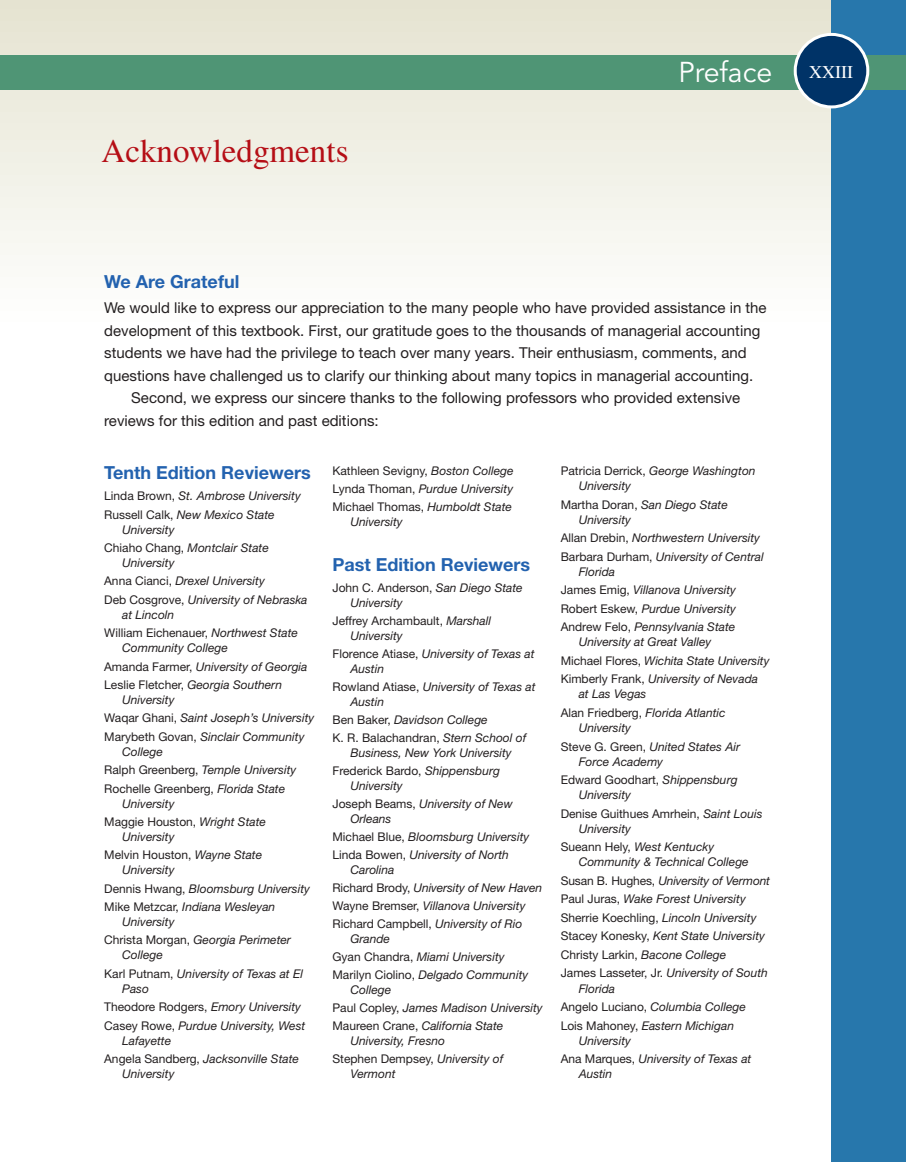
<style>
.page{position:relative;width:906px;height:1162px;background:#fff}
.page>*{position:absolute;margin:0;border:0;box-sizing:border-box;transform-origin:0 0}
.t1{font:33px "Times LT Std";color:#b50e16}
.t2{font:28.5px "Avenir LT Std";color:#fff}
.t3{font:700 18px "Helvetica Neue LT Std";color:#2362af}
.t4{font:18px "Times LT Std";color:#fff}
.t5{font:15px "Helvetica Neue LT Std";color:#231f20}
.t6{font:italic 12px/18.3px "Helvetica Neue LT Std";color:#231f20}
.t7{font:12px/18px "Helvetica Neue LT Std";color:#231f20}
.s1{font-style:normal}
.s2{font-style:italic}
</style>
<div class="page">
<svg style="left:0;top:0;width:831px;height:255px"></svg>
<div style="left:831px;top:0;width:74px;height:1162px;background:#2777ac"></div>
<div style="left:0;top:55px;width:905px;height:35px;background:#4f9575"></div>
<div style="left:794px;top:34px;width:73px;height:73px;background:#003367;border-radius:50%"></div>
<div style="left:793px;top:33px;width:75px;height:75px;border:3px solid #fff;border-radius:50%"></div>
<h1 class="t1" style="left:102px;top:139px;width:248px">Acknowledgments</h1>
<h2 class="t2" style="left:678px;top:60px;width:95px">Preface</h2>
<h3 class="t4" style="left:808px;top:66px;width:45px">XXIII</h3>
<h3 class="t3" style="left:104px;top:275px;width:136px">We Are Grateful</h3>
<p class="t5" style="left:104px;top:302px;width:663px">We would like to express our appreciation to the many people who have provided assistance in the</p>
<p class="t5" style="left:104px;top:325px;width:657px">development of this textbook. First, our gratitude goes to the thousands of managerial accounting</p>
<p class="t5" style="left:104px;top:347px;width:643px">students we have had the privilege to teach over many years. Their enthusiasm, comments, and</p>
<p class="t5" style="left:104px;top:370px;width:650px">questions have challenged us to clarify our thinking about many topics in managerial accounting.</p>
<p class="t5" style="left:131px;top:392px;width:610px">Second, we express our sincere thanks to the following professors who provided extensive</p>
<p class="t5" style="left:104px;top:415px;width:276px">reviews for this edition and past editions:</p>
<h3 class="t3" style="left:104px;top:466px;width:208px">Tenth Edition Reviewers</h3>
<p class="t6" style="left:104px;top:488px;width:198px"><span class="s1">Linda Brown,</span> St. Ambrose University<br><span class="s1">Russell Calk,</span> New Mexico State</p>
<p class="t6" style="left:104px;top:521px;width:166px;text-indent:18px">University<br><span class="s1">Chiaho Chang,</span> Montclair State</p>
<p class="t6" style="left:104px;top:555px;width:205px;text-indent:18px">University<br><span class="s1">Anna Cianci,</span> Drexel University<br><span class="s1">Deb Cosgrove,</span> University of Nebraska</p>
<p class="t6" style="left:104px;top:606px;width:195px;text-indent:18px">at Lincoln<br><span class="s1">William Eichenauer,</span> Northwest State</p>
<p class="t6" style="left:104px;top:640px;width:205px;text-indent:18px">Community College<br><span class="s1">Amanda Farmer,</span> University of Georgia<br><span class="s1">Leslie Fletcher,</span> Georgia Southern</p>
<p class="t6" style="left:104px;top:692px;width:211px;text-indent:18px">University<br><span class="s1">Waqar Ghani,</span> Saint Joseph’s University<br><span class="s1">Marybeth Govan,</span> Sinclair Community</p>
<p class="t6" style="left:104px;top:743px;width:193px;text-indent:18px">College<br><span class="s1">Ralph Greenberg,</span> Temple University<br><span class="s1">Rochelle Greenberg,</span> Florida State</p>
<p class="t6" style="left:104px;top:795px;width:163px;text-indent:18px">University<br><span class="s1">Maggie Houston,</span> Wright State</p>
<p class="t6" style="left:104px;top:828px;width:159px;text-indent:18px">University<br><span class="s1">Melvin Houston,</span> Wayne State</p>
<p class="t6" style="left:104px;top:862px;width:207px;text-indent:18px">University<br><span class="s1">Dennis Hwang,</span> Bloomsburg University<br><span class="s1">Mike Metzcar,</span> Indiana Wesleyan</p>
<p class="t6" style="left:104px;top:914px;width:188px;text-indent:18px">University<br><span class="s1">Christa Morgan,</span> Georgia Perimeter</p>
<p class="t6" style="left:104px;top:947px;width:200px;text-indent:18px">College<br><span class="s1">Karl Putnam,</span> University of Texas at El</p>
<p class="t6" style="left:104px;top:980px;width:202px;text-indent:18px">Paso<br><span class="s1">Theodore Rodgers,</span> Emory University<br><span class="s1">Casey Rowe,</span> Purdue University, West</p>
<p class="t6" style="left:104px;top:1032px;width:196px;text-indent:18px">Lafayette<br><span class="s1">Angela Sandberg,</span> Jacksonville State</p>
<p class="t6" style="left:122px;top:1065px;width:54px">University</p>
<p class="t7" style="left:332px;top:463px;width:182px;text-align:justify">Kathleen Sevigny, <span class="s2">Boston College </span>Lynda Thoman, <span class="s2">Purdue University </span>Michael Thomas, <span class="s2">Humboldt State</span></p>
<p class="t6" style="left:350px;top:514px;width:54px">University</p>
<h3 class="t3" style="left:332px;top:558px;width:199px">Past Edition Reviewers</h3>
<p class="t6" style="left:350px;top:581px;width:174px;line-height:15px;text-indent:-18px"><span class="s1">John C. Anderson,</span> San Diego State<br>University</p>
<p class="t7" style="left:350px;top:614px;width:142px;line-height:15px;text-indent:-18px">Jeffrey Archambault, <span class="s2">Marshall<br>University</span></p>
<p class="t6" style="left:350px;top:647px;width:185px;line-height:15px;text-indent:-18px"><span class="s1">Florence Atiase,</span> University of Texas at<br>Austin</p>
<p class="t6" style="left:350px;top:680px;width:186px;line-height:15px;text-indent:-18px"><span class="s1">Rowland Atiase,</span> University of Texas at<br>Austin</p>
<p class="t6" style="left:332px;top:712px;width:195px"><span class="s1">Ben Baker,</span> Davidson College<br><span class="s1">K. R. Balachandran,</span> Stern School of</p>
<p class="t6" style="left:332px;top:745px;width:181px;text-indent:18px">Business, New York University<br><span class="s1">Frederick Bardo,</span> Shippensburg</p>
<p class="t6" style="left:332px;top:778px;width:182px;text-indent:18px">University<br><span class="s1">Joseph Beams,</span> University of New</p>
<p class="t6" style="left:332px;top:811px;width:198px;text-indent:18px">Orleans<br><span class="s1">Michael Blue,</span> Bloomsburg University<br><span class="s1">Linda Bowen,</span> University of North</p>
<p class="t6" style="left:332px;top:862px;width:211px;text-indent:18px">Carolina<br><span class="s1">Richard Brody,</span> University of New Haven<br><span class="s1">Wayne Bremser,</span> Villanova University<br><span class="s1">Richard Campbell,</span> University of Rio</p>
<p class="t6" style="left:332px;top:931px;width:197px;text-indent:18px">Grande<br><span class="s1">Gyan Chandra,</span> Miami University<br><span class="s1">Marilyn Ciolino,</span> Delgado Community</p>
<p class="t6" style="left:332px;top:982px;width:212px;text-indent:18px">College<br><span class="s1">Paul Copley,</span> James Madison University<br><span class="s1">Maureen Crane,</span> California State</p>
<p class="t6" style="left:332px;top:1033px;width:172px;text-indent:18px">University, Fresno<br><span class="s1">Stephen Dempsey,</span> University of</p>
<p class="t6" style="left:350px;top:1066px;width:46px">Vermont</p>
<p class="t6" style="left:578px;top:464px;width:178px;line-height:15px;text-indent:-18px"><span class="s1">Patricia Derrick,</span> George Washington<br>University</p>
<p class="t6" style="left:578px;top:498px;width:150px;line-height:15px;text-indent:-18px"><span class="s1">Martha Doran,</span> San Diego State<br>University</p>
<p class="t6" style="left:560px;top:530px;width:204px"><span class="s1">Allan Drebin,</span> Northwestern University<br><span class="s1">Barbara Durham,</span> University of Central</p>
<p class="t6" style="left:560px;top:563px;width:177px;text-indent:18px">Florida<br><span class="s1">James Emig,</span> Villanova University<br><span class="s1">Robert Eskew,</span> Purdue University<br><span class="s1">Andrew Felo,</span> Pennsylvania State</p>
<p class="t6" style="left:560px;top:634px;width:210px;text-indent:18px">University at Great Valley<br><span class="s1">Michael Flores,</span> Wichita State University<br><span class="s1">Kimberly Frank,</span> University of Nevada</p>
<p class="t6" style="left:560px;top:686px;width:166px;text-indent:18px">at Las Vegas<br><span class="s1">Alan Friedberg,</span> Florida Atlantic</p>
<p class="t6" style="left:560px;top:719px;width:181px;text-indent:18px">University<br><span class="s1">Steve G. Green,</span> United States Air</p>
<p class="t6" style="left:560px;top:753px;width:178px;text-indent:18px">Force Academy<br><span class="s1">Edward Goodhart,</span> Shippensburg</p>
<p class="t7" style="left:560px;top:786px;width:203px;line-height:18.6px;text-indent:18px"><span class="s2">University<br></span>Denise Guithues Amrhein, <span class="s2">Saint Louis</span></p>
<p class="t6" style="left:560px;top:820px;width:155px;text-indent:18px">University<br><span class="s1">Sueann Hely,</span> West Kentucky</p>
<p class="t6" style="left:560px;top:854px;width:211px;text-indent:18px">Community &amp; Technical College <span class="s1">Susan B. Hughes,</span> University of Vermont <span class="s1">Paul Juras,</span> Wake Forest University <span class="s1">Sherrie Koechling,</span> Lincoln University <span class="s1">Stacey Konesky,</span> Kent State University <span class="s1">Christy Larkin,</span> Bacone College<br><span class="s1">James Lasseter, Jr.</span> University of South</p>
<p class="t6" style="left:560px;top:980px;width:186px;text-indent:18px">Florida<br><span class="s1">Angelo Luciano,</span> Columbia College<br><span class="s1">Lois Mahoney,</span> Eastern Michigan</p>
<p class="t6" style="left:560px;top:1032px;width:192px;text-indent:18px">University<br><span class="s1">Ana Marques,</span> University of Texas at</p>
<p class="t6" style="left:578px;top:1066px;width:35px">Austin</p>
</div>
